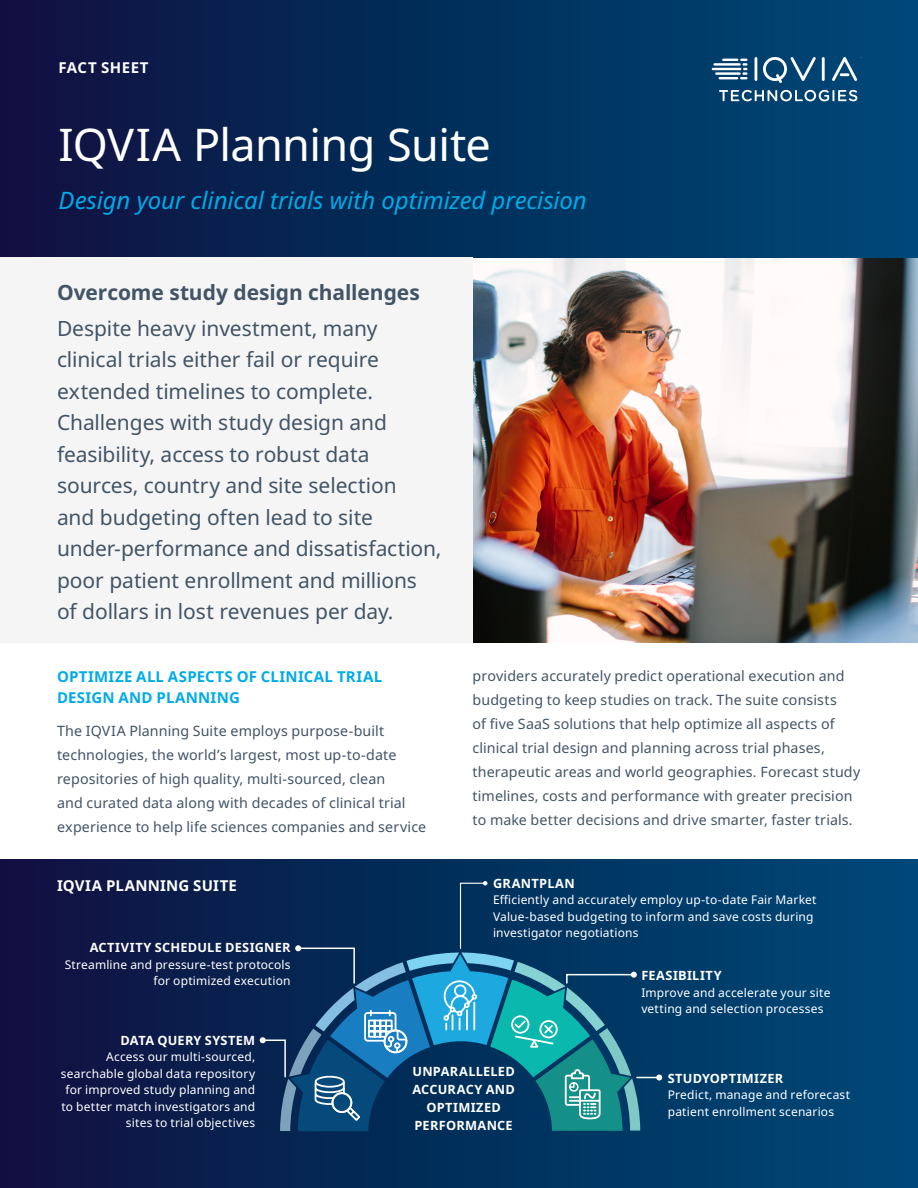
<style>
.page{position:relative;width:918px;height:1188px;background:#fff}
.page>*{position:absolute;margin:0;border:0;box-sizing:border-box;transform-origin:0 0}
.t1{font:45px "Noto Sans";letter-spacing:-.015em;color:#fff}
.LIGHT_BLUE_SUBHEAD{font:italic 24px "Noto Sans";letter-spacing:-.005em;color:#00abe7}
.Intro{font:21px/31.5px "Noto Sans";letter-spacing:-.005em;color:#425465}
.Intro-2{font:700 21px "Noto Sans";letter-spacing:-.005em;color:#425465}
.CHART_HEADERS{font:700 15px/21px "Noto Sans";letter-spacing:.015em;color:#00abe7}
.CHART_HEADERS-2{font:700 15px "Noto Sans";letter-spacing:.015em;color:#fff}
.CHART_HEADERS-3{font:700 15px "Noto Sans";letter-spacing:.035em;color:#fff}
.Body_copy_-_Space{font:14.25px/24px "Noto Sans";letter-spacing:.01em;color:#425465}
.Subheading_left{font:700 12.75px "Noto Sans";letter-spacing:.025em;color:#fff}
.Sub_subheading{font:700 12.75px/18px "Noto Sans";letter-spacing:.025em;color:#fff;text-align:center}
.Table_body_copy{font:12px/16.5px "Noto Sans";letter-spacing:.015em;color:#fff}
</style>
<div class="page">
<div style="left:0;top:860px;width:918px;height:328px;background:linear-gradient(to right,#0e113f,#004a78)"></div>
<img style="left:473px;top:257px;width:445px;height:386px">
<div style="left:0;top:0;width:918px;height:257px;background:linear-gradient(to right,#0e113f,#004a78)"></div>
<div style="left:0;top:257px;width:472px;height:386px;background:#f5f5f6"></div>
<svg style="left:712px;top:57px;width:149px;height:44px;background:#3c6d91"></svg>
<svg style="left:260px;top:881px;width:402px;height:250px;background:#135379"></svg>
<p class="CHART_HEADERS-3" style="left:59px;top:57px;width:92px">FACT SHEET</p>
<p class="t1" style="left:59px;top:113px;width:434px">IQVIA Planning Suite</p>
<p class="LIGHT_BLUE_SUBHEAD" style="left:59px;top:183px;width:530px">Design your clinical trials with optimized precision</p>
<p class="Intro-2" style="left:57px;top:277px;width:364px">Overcome study design challenges</p>
<p class="Intro" style="left:57px;top:313px;width:386px">Despite heavy investment, many clinical trials either fail or require extended timelines to complete.<br>Challenges with study design and feasibility, access to robust data sources, country and site selection<br>and budgeting often lead to site under-performance and dissatisfaction, poor patient enrollment and millions of dollars in lost revenues per day.</p>
<p class="CHART_HEADERS" style="left:57px;top:667px;width:327px">OPTIMIZE ALL ASPECTS OF CLINICAL TRIAL<br>DESIGN AND PLANNING</p>
<p class="Body_copy_-_Space" style="left:57px;top:719px;width:371px">The IQVIA Planning Suite employs purpose-built technologies, the world’s largest, most up-to-date repositories of high quality, multi-sourced, clean<br>and curated data along with decades of clinical trial experience to help life sciences companies and service</p>
<p class="CHART_HEADERS-2" style="left:57px;top:875px;width:181px">IQVIA PLANNING SUITE</p>
<p class="Body_copy_-_Space" style="left:472px;top:665px;width:389px">providers accurately predict operational execution and budgeting to keep studies on track. The suite consists<br>of five SaaS solutions that help optimize all aspects of clinical trial design and planning across trial phases, therapeutic areas and world geographies. Forecast study timelines, costs and performance with greater precision to make better decisions and drive smarter, faster trials.</p>
<p class="Subheading_left" style="left:493px;top:874px;width:83px">GRANTPLAN</p>
<p class="Table_body_copy" style="left:493px;top:892px;width:325px">Efficiently and accurately employ up-to-date Fair Market<br>Value-based budgeting to inform and save costs during investigator negotiations</p>
<p class="Subheading_left" style="left:90px;top:939px;width:203px">ACTIVITY SCHEDULE DESIGNER</p>
<p class="Table_body_copy" style="left:65px;top:956px;width:227px;text-align:right">Streamline and pressure-test protocols for optimized execution</p>
<p class="Subheading_left" style="left:641px;top:967px;width:82px">FEASIBILITY</p>
<p class="Table_body_copy" style="left:641px;top:984px;width:191px">Improve and accelerate your site vetting and selection processes</p>
<p class="Subheading_left" style="left:120px;top:1031px;width:136px">DATA QUERY SYSTEM</p>
<p class="Table_body_copy" style="left:61px;top:1049px;width:196px;text-align:right">Access our multi-sourced, searchable global data repository for improved study planning and to better match investigators and sites to trial objectives</p>
<p class="Sub_subheading" style="left:412px;top:1062px;width:104px">UNPARALLELED<br>ACCURACY AND<br>OPTIMIZED<br>PERFORMANCE</p>
<p class="Subheading_left" style="left:668px;top:1069px;width:117px">STUDYOPTIMIZER</p>
<p class="Table_body_copy" style="left:668px;top:1087px;width:184px">Predict, manage and reforecast patient enrollment scenarios</p>
</div>
